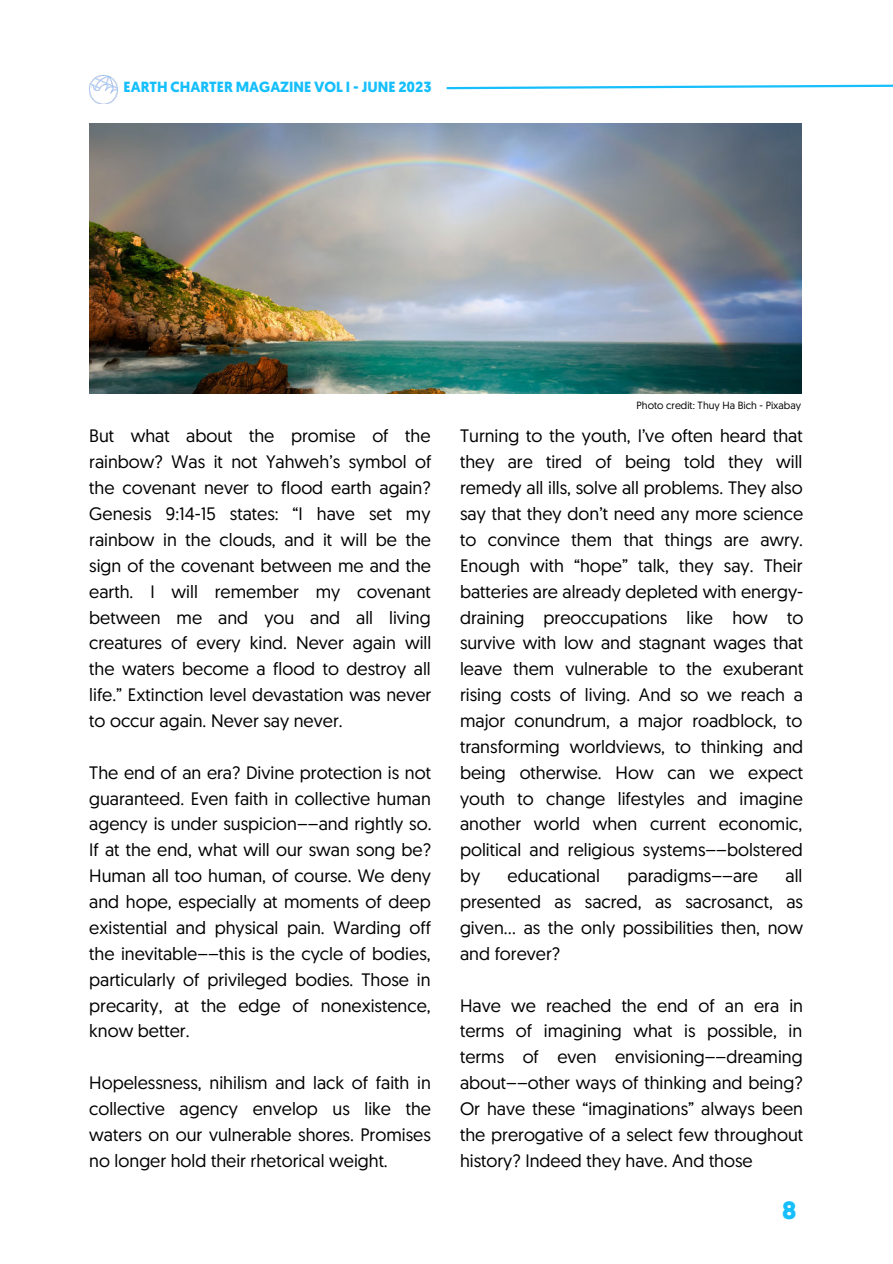
<style>
.page{position:relative;width:893px;height:1264px;background:#fff}
.page>*{position:absolute;margin:0;border:0;box-sizing:border-box;transform-origin:0 0}
.t1{font:700 24.9px "Geomanist";color:#16bffc}
.t2{font:18px/25.8px "Geomanist";color:#000;text-align:justify}
.t3{font:700 14.7px "Geomanist";color:#16bffc}
.t4{font:10.5px "Geomanist";color:#000}
</style>
<div class="page">
<img style="left:89px;top:123px;width:712px;height:270px">
<svg style="left:446px;top:84px;width:446px;height:6px"></svg>
<img style="left:89px;top:75px;width:29px;height:28px">
<p class="t3" style="left:123px;top:77px;width:309px">EARTH CHARTER MAGAZINE VOL I - JUNE 2023</p>
<p class="t2" style="left:89px;top:423px;width:343px">But what about the promise of the rainbow? Was it not Yahweh’s symbol of the covenant never to flood earth again?<br>Genesis 9:14-15 states: “I have set my rainbow in the clouds, and it will be the sign of the covenant between me and the earth. I will remember my covenant between me and you and all living creatures of every kind. Never again will the waters become a flood to destroy all life.” Extinction level devastation was never to occur again. Never say never.</p>
<p class="t2" style="left:89px;top:759px;width:344px">The end of an era? Divine protection is not guaranteed. Even faith in collective human agency is under suspicion––and rightly so.<br>If at the end, what will our swan song be?<br>Human all too human, of course. We deny and hope, especially at moments of deep existential and physical pain. Warding off the inevitable––this is the cycle of bodies, particularly of privileged bodies. Those in precarity, at the edge of nonexistence, know better.</p>
<p class="t2" style="left:89px;top:1069px;width:343px">Hopelessness, nihilism and lack of faith in collective agency envelop us like the waters on our vulnerable shores. Promises no longer hold their rhetorical weight.</p>
<p class="t4" style="left:636px;top:398px;width:166px">Photo credit: Thuy Ha Bich - Pixabay</p>
<p class="t2" style="left:460px;top:423px;width:345px">Turning to the youth, I’ve often heard that they are tired of being told they will remedy all ills, solve all problems. They also say that they don’t need any more science to convince them that things are awry.<br>Enough with “hope” talk, they say. Their batteries are already depleted with energy&shy;draining preoccupations like how to survive with low and stagnant wages that leave them vulnerable to the exuberant rising costs of living. And so we reach a major conundrum, a major roadblock, to transforming worldviews, to thinking and being otherwise. How can we expect youth to change lifestyles and imagine another world when current economic, political and religious systems––bolstered by</p>
<p class="t2" style="left:460px;top:862px;width:345px;text-indent:325px">all presented as sacred, as sacrosanct, as given… as the only possibilities then, now and forever?</p>
<p class="t2" style="left:460px;top:991px;width:344px">Have we reached the end of an era in terms of imagining what is possible, in terms of even envisioning––dreaming about––other ways of thinking and being?<br>Or have these “imaginations” always been the prerogative of a select few throughout history? Indeed they have. And those</p>
<p class="t2" style="left:507px;top:862px;width:94px">educational</p>
<p class="t2" style="left:627px;top:862px;width:132px">paradigms––are</p>
<h1 class="t1" style="left:782px;top:1193px;width:16px">8</h1>
</div>
